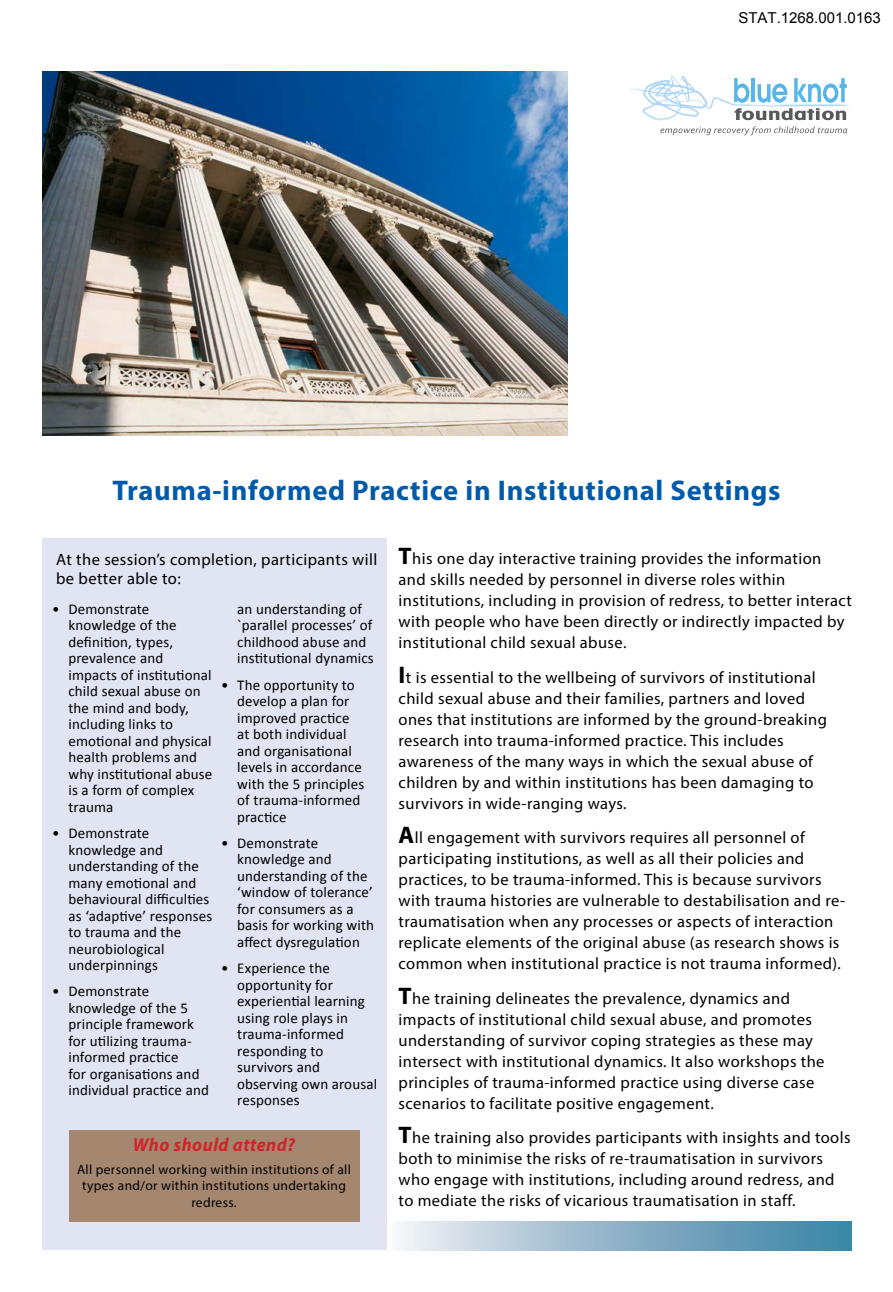
<style>
.page{position:relative;width:893px;height:1292px;background:#fff}
.page>*{position:absolute;margin:0;border:0;box-sizing:border-box;transform-origin:0 0}
.t1{font:700 28.5px "Myriad Pro";letter-spacing:.025em;color:#005aaa}
.t2{font:italic 700 18.75px "Myriad Pro";letter-spacing:.025em;color:#d2232a;scale:.96 1}
.t3{font:16.5px/21px "Myriad Pro";letter-spacing:.025em;color:#000}
.t4{font:15px/16.5px "Calibri";letter-spacing:.01em;color:#000}
.t5{font:15px "Arial";color:#000}
.t6{font:13.5px/16.5px "Myriad Pro";letter-spacing:.025em;color:#000;text-align:center}
.s1{font-weight:700;font-size:24px}
</style>
<div class="page">
<div style="left:43px;top:538px;width:344px;height:711px;background:#e1e4f3"></div>
<img style="left:43px;top:71px;width:524px;height:365px">
<div style="left:388px;top:1221px;width:463px;height:29px;background:linear-gradient(to right,#f2eff3,#337ea1)"></div>
<div style="left:69px;top:1130px;width:290px;height:91px;background:#a58770"></div>
<svg style="left:660px;top:126px;width:187px;height:9px"></svg>
<svg style="left:630px;top:75px;width:219px;height:45px"></svg>
<p class="t5" style="left:738px;top:12px;width:144px">STAT.1268.001.0163</p>
<h1 class="t1" style="left:112px;top:472px;width:670px">Trauma-informed Practice in Institutional Settings</h1>
<p class="t3" style="left:56px;top:549px;width:323px;line-height:19.5px">At the session’s completion, participants will be better able to:</p>
<p class="t4" style="left:237px;top:600px;width:138px">an understanding of `parallel processes’ of childhood abuse and institutional dynamics</p>
<p class="t4" style="left:237px;top:676px;width:129px;text-indent:-16px">• The opportunity to develop a plan for improved practice at both individual and organisational levels in accordance with the 5 principles of trauma-informed practice</p>
<p class="t4" style="left:237px;top:834px;width:138px;text-indent:-16px">• Demonstrate knowledge and understanding of the ‘window of tolerance’ for consumers as a basis for working with affect dysregulation</p>
<p class="t4" style="left:237px;top:960px;width:141px;text-indent:-16px">• Experience the opportunity for experiential learning using role plays in trauma-informed responding to survivors and observing own arousal responses</p>
<p class="t2" style="left:133px;top:1132px;width:170px">Who should attend?</p>
<p class="t6" style="left:77px;top:1161px;width:275px">All personnel working within institutions of all types and/or within institutions undertaking redress.</p>
<p class="t4" style="left:68px;top:600px;width:145px;text-indent:-16px">• Demonstrate knowledge of the definition, types, prevalence and impacts of institutional child sexual abuse on the mind and body, including links to emotional and physical health problems and why institutional abuse is a form of complex trauma</p>
<p class="t4" style="left:68px;top:825px;width:145px;text-indent:-16px">• Demonstrate knowledge and understanding of the many emotional and behavioural difficulties as ‘adaptive’ responses to trauma and the neurobiological underpinnings</p>
<p class="t4" style="left:68px;top:983px;width:142px;text-indent:-16px">• Demonstrate knowledge of the 5 principle framework for utilizing trauma&shy;informed practice<br>for organisations and individual practice and</p>
<p class="t3" style="left:399px;top:547px;width:455px"><span class="s1">T</span>his one day interactive training provides the information and skills needed by personnel in diverse roles within institutions, including in provision of redress, to better interact with people who have been directly or indirectly impacted by institutional child sexual abuse.</p>
<p class="t3" style="left:399px;top:666px;width:430px"><span class="s1">I</span>t is essential to the wellbeing of survivors of institutional child sexual abuse and their families, partners and loved ones that institutions are informed by the ground-breaking research into trauma-informed practice. This includes awareness of the many ways in which the sexual abuse of children by and within institutions has been damaging to survivors in wide-ranging ways.</p>
<p class="t3" style="left:399px;top:826px;width:448px"><span class="s1">A</span>ll engagement with survivors requires all personnel of participating institutions, as well as all their policies and practices, to be trauma-informed. This is because survivors with trauma histories are vulnerable to destabilisation and re&shy;traumatisation when any processes or aspects of interaction replicate elements of the original abuse (as research shows is common when institutional practice is not trauma informed).</p>
<p class="t3" style="left:399px;top:987px;width:427px"><span class="s1">T</span>he training delineates the prevalence, dynamics and impacts of institutional child sexual abuse, and promotes understanding of survivor coping strategies as these may intersect with institutional dynamics. It also workshops the principles of trauma-informed practice using diverse case scenarios to facilitate positive engagement.</p>
<p class="t3" style="left:399px;top:1126px;width:454px"><span class="s1">T</span>he training also provides participants with insights and tools both to minimise the risks of re-traumatisation in survivors who engage with institutions, including around redress, and to mediate the risks of vicarious traumatisation in staff.</p>
</div>
